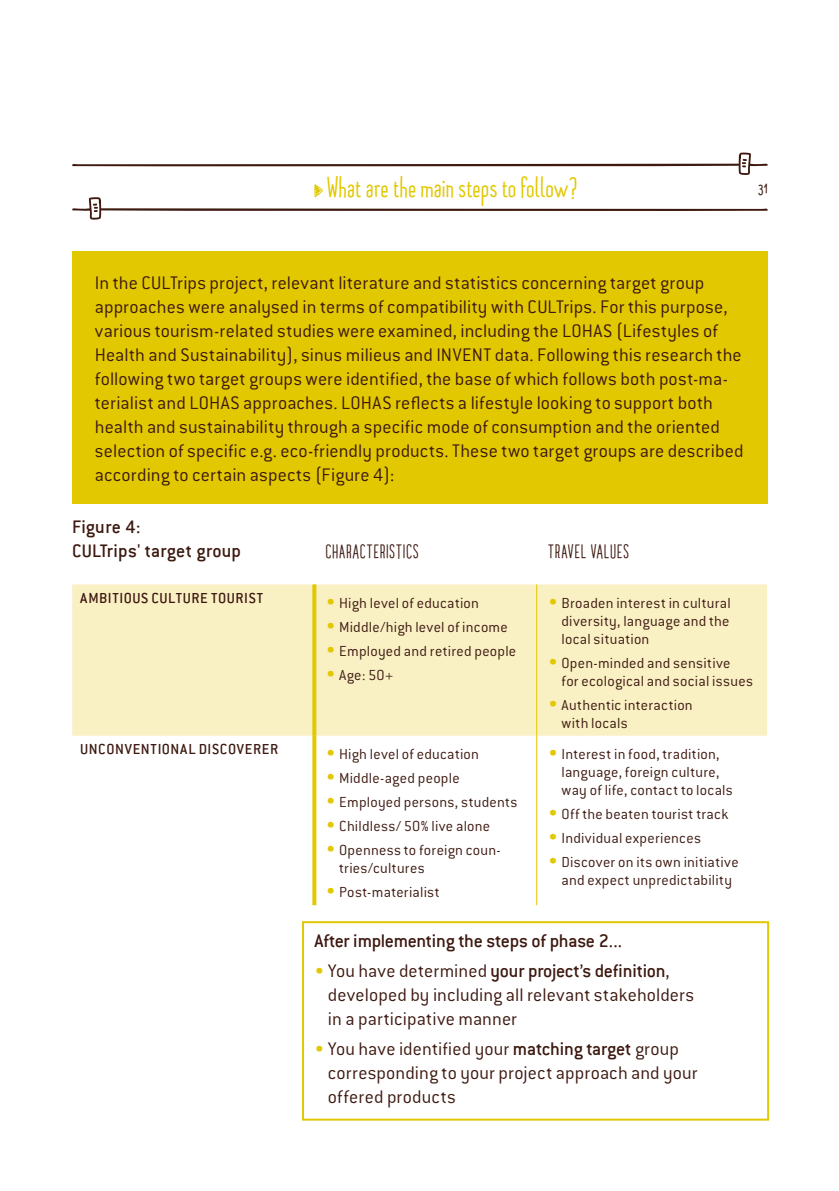
<style>
.page{position:relative;width:839px;height:1191px;background:#fff}
.page>*{position:absolute;margin:0;border:0;box-sizing:border-box;transform-origin:0 0}
.t1{font:36px "Chiripa";letter-spacing:.02em;color:#e2c800}
.t2{font:24px "Chiripa";letter-spacing:.05em;color:#3d1910}
.t3{font:300 20px/24px "Conduit ITC";letter-spacing:.005em;color:#3d1910}
.t4{font:500 20px "Conduit ITC";letter-spacing:-.01em;color:#3d1910}
.t5{font:500 20px/24px "Conduit ITC";letter-spacing:.01em;color:#3d1910}
.t6{font:300 16px/18px "Conduit ITC";letter-spacing:.015em;color:#3d1910}
.t7{font:500 16px "Conduit ITC";letter-spacing:.04em;color:#3d1910}
.s1{font-size:20px;color:#e2c800}
.s2{color:#e2c800}
.s3{font-weight:500}
</style>
<div class="page">
<svg style="left:72px;top:152px;width:695px;height:23px"></svg>
<svg style="left:72px;top:184px;width:695px;height:35px"></svg>
<div style="left:72px;top:251px;width:695px;height:253px;background:#e2c800"></div>
<div style="left:72px;top:584px;width:695px;height:151px;background:#f9f0c4"></div>
<svg style="left:72px;top:735px;width:695px;height:170px"></svg>
<hr style="left:536px;top:584px;width:1px;height:151px;background:#e2c800">
<hr style="left:536px;top:735px;width:1px;height:170px;background:#e2c800">
<svg style="left:312px;top:584px;width:4px;height:151px"></svg>
<svg style="left:312px;top:735px;width:4px;height:170px"></svg>
<div style="left:302px;top:921px;width:467px;height:199px;border:2px solid #e2c800"></div>
<p class="t1" style="left:327px;top:169px;width:252px">What are the main steps to follow?</p>
<p class="t2" style="left:758px;top:174px;width:11px">31</p>
<p class="t3" style="left:95px;top:270px;width:650px">In the CULTrips project, relevant literature and statistics concerning target group approaches were analysed in terms of compatibility with CULTrips. For this purpose, various tourism-related studies were examined, including the LOHAS (Lifestyles of Health and Sustainability), sinus milieus and INVENT data. Following this research the following two target groups were identified, the base of which follows both post-ma&shy;terialist and LOHAS approaches. LOHAS reflects a lifestyle looking to support both health and sustainability through a specific mode of consumption and the oriented selection of specific e.g. eco-friendly products. These two target groups are described according to certain aspects (Figure 4):</p>
<p class="t5" style="left:72px;top:514px;width:170px">Figure 4:<br>CULTrips' target group</p>
<p class="t2" style="left:326px;top:539px;width:94px">CHARACTERISTICS</p>
<p class="t2" style="left:548px;top:539px;width:82px">TRAVEL VALUES</p>
<p class="t7" style="left:80px;top:588px;width:184px">AMBITIOUS CULTURE TOURIST</p>
<p class="t7" style="left:80px;top:739px;width:199px">UNCONVENTIONAL DISCOVERER</p>
<p class="t6" style="left:326px;top:593px;width:155px"><span class="s1">•</span> High level of education</p>
<p class="t6" style="left:326px;top:617px;width:184px"><span class="s1">•</span> Middle/high level of income</p>
<p class="t6" style="left:326px;top:641px;width:192px"><span class="s1">•</span> Employed and retired people</p>
<p class="t6" style="left:326px;top:665px;width:69px"><span class="s1">•</span> Age: 50+</p>
<p class="t6" style="left:326px;top:744px;width:155px"><span class="s1">•</span> High level of education</p>
<p class="t6" style="left:326px;top:768px;width:135px"><span class="s1">•</span> Middle-aged people</p>
<p class="t6" style="left:326px;top:792px;width:193px"><span class="s1">•</span> Employed persons, students</p>
<p class="t6" style="left:326px;top:816px;width:166px"><span class="s1">•</span> Childless/ 50% live alone</p>
<p class="t6" style="left:339px;top:840px;width:163px;text-indent:-13px"><span class="s1">•</span> Openness to foreign coun&shy;tries/cultures</p>
<p class="t6" style="left:326px;top:882px;width:115px"><span class="s1">•</span> Post-materialist</p>
<p class="t6" style="left:561px;top:593px;width:171px;text-align:justify;text-indent:-13px"><span class="s1">•</span> Broaden interest in cultural diversity, language and the local situation</p>
<p class="t6" style="left:561px;top:653px;width:193px;text-indent:-13px"><span class="s1">•</span> Open-minded and sensitive<br>for ecological and social issues</p>
<p class="t6" style="left:561px;top:695px;width:133px;text-indent:-13px"><span class="s1">•</span> Authentic interaction with locals</p>
<p class="t6" style="left:561px;top:744px;width:173px;text-indent:-13px"><span class="s1">•</span> Interest in food, tradition, language, foreign culture, way of life, contact to locals</p>
<p class="t6" style="left:548px;top:804px;width:182px"><span class="s1">•</span> Off the beaten tourist track</p>
<p class="t6" style="left:548px;top:828px;width:154px"><span class="s1">•</span> Individual experiences</p>
<p class="t6" style="left:548px;top:852px;width:192px;text-align:center"><span class="s1">•</span> Discover on its own initiative and expect unpredictability</p>
<p class="t4" style="left:314px;top:929px;width:309px">After implementing the steps of phase 2...</p>
<p class="t3" style="left:328px;top:957px;width:368px;text-indent:-13px"><span class="s2">•</span> You have determined <span class="s3">your project’s definition</span>, developed by including all relevant stakeholders in a participative manner</p>
<p class="t3" style="left:328px;top:1035px;width:371px;text-indent:-13px"><span class="s2">•</span> You have identified your <span class="s3">matching target</span> group corresponding to your project approach and your offered products</p>
</div>
